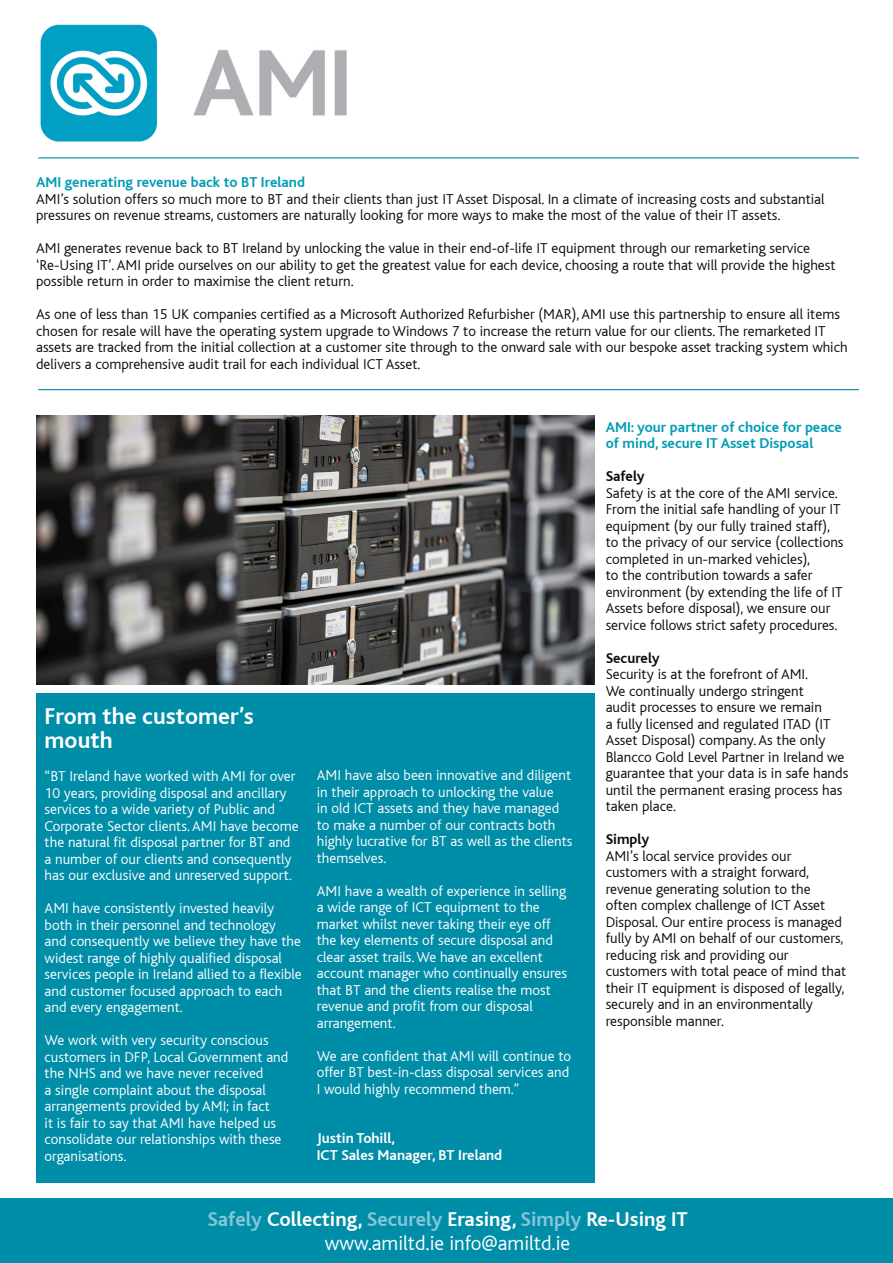
<style>
.page{position:relative;width:893px;height:1263px;background:#fff}
.page>*{position:absolute;margin:0;border:0;box-sizing:border-box;transform-origin:0 0}
.t1{font:700 24px/24px "Bliss";color:#fff}
.t2{font:700 21px "Bliss";color:#fff}
.t3{font:300 21px "Bliss";color:#fff}
.t4{font:300 15px/16.5px "Bliss";color:#070a0b}
.t5{font:300 15px/16.5px "Bliss";color:#fff}
.t6{font:700 15px/16.5px "Bliss";color:#009cb5}
.t7{font:700 15px/16.5px "Bliss";color:#fff}
.t8{font:700 15px "Bliss";color:#070a0b}
.s1{color:#85c6d7}
</style>
<div class="page">
<div style="left:36px;top:693px;width:558px;height:489px;background:#008da8"></div>
<img style="left:38px;top:24px;width:333px;height:135px">
<hr style="left:38px;top:157px;width:821px;height:1px;background:#008da8">
<div style="left:0;top:1198px;width:893px;height:65px;background:#008da8"></div>
<hr style="left:38px;top:389px;width:821px;height:1px;background:#008da8">
<img style="left:36px;top:415px;width:558px;height:270px">
<p class="t6" style="left:36px;top:174px;width:270px">AMI generating revenue back to BT Ireland</p>
<p class="t4" style="left:36px;top:191px;width:790px">AMI’s solution offers so much more to BT and their clients than just IT Asset Disposal. In a climate of increasing costs and substantial pressures on revenue streams, customers are naturally looking for more ways to make the most of the value of their IT assets.</p>
<p class="t4" style="left:36px;top:240px;width:801px">AMI generates revenue back to BT Ireland by unlocking the value in their end-of-life IT equipment through our remarketing service ‘Re-Using IT’. AMI pride ourselves on our ability to get the greatest value for each device, choosing a route that will provide the highest possible return in order to maximise the client return.</p>
<p class="t4" style="left:36px;top:306px;width:813px">As one of less than 15 UK companies certified as a Microsoft Authorized Refurbisher (MAR), AMI use this partnership to ensure all items chosen for resale will have the operating system upgrade to Windows 7 to increase the return value for our clients. The remarketed IT assets are tracked from the initial collection at a customer site through to the onward sale with our bespoke asset tracking system which delivers a comprehensive audit trail for each individual ICT Asset.</p>
<p class="t1" style="left:45px;top:705px;width:211px">From the customer’s mouth</p>
<p class="t5" style="left:45px;top:768px;width:256px">“BT Ireland have worked with AMI for over 10 years, providing disposal and ancillary services to a wide variety of Public and Corporate Sector clients. AMI have become the natural fit disposal partner for BT and a number of our clients and consequently has our exclusive and unreserved support.</p>
<p class="t5" style="left:45px;top:900px;width:259px">AMI have consistently invested heavily both in their personnel and technology<br>and consequently we believe they have the widest range of highly qualified disposal services people in Ireland allied to a flexible and customer focused approach to each and every engagement.</p>
<p class="t5" style="left:45px;top:1032px;width:245px">We work with very security conscious customers in DFP, Local Government and the NHS and we have never received<br>a single complaint about the disposal arrangements provided by AMI; in fact<br>it is fair to say that AMI have helped us consolidate our relationships with these organisations.</p>
<p class="t5" style="left:317px;top:767px;width:257px">AMI have also been innovative and diligent in their approach to unlocking the value<br>in old ICT assets and they have managed to make a number of our contracts both highly lucrative for BT as well as the clients themselves.</p>
<p class="t5" style="left:317px;top:883px;width:252px">AMI have a wealth of experience in selling a wide range of ICT equipment to the market whilst never taking their eye off the key elements of secure disposal and clear asset trails. We have an excellent account manager who continually ensures that BT and the clients realise the most revenue and profit from our disposal arrangement.</p>
<p class="t5" style="left:317px;top:1048px;width:256px">We are confident that AMI will continue to offer BT best-in-class disposal services and<br>I would highly recommend them.”</p>
<p class="t7" style="left:317px;top:1130px;width:187px">Justin Tohill,<br>ICT Sales Manager, BT Ireland</p>
<p class="t6" style="left:606px;top:419px;width:238px">AMI: your partner of choice for peace of mind, secure IT Asset Disposal</p>
<p class="t8" style="left:606px;top:468px;width:41px">Safely</p>
<p class="t4" style="left:606px;top:485px;width:239px">Safety is at the core of the AMI service.<br>From the initial safe handling of your IT equipment (by our fully trained staff), to the privacy of our service (collections completed in un-marked vehicles),<br>to the contribution towards a safer environment (by extending the life of IT Assets before disposal), we ensure our service follows strict safety procedures.</p>
<p class="t8" style="left:606px;top:650px;width:55px">Securely</p>
<p class="t4" style="left:606px;top:666px;width:244px">Security is at the forefront of AMI.<br>We continually undergo stringent<br>audit processes to ensure we remain<br>a fully licensed and regulated ITAD (IT Asset Disposal) company. As the only Blancco Gold Level Partner in Ireland we guarantee that your data is in safe hands until the permanent erasing process has taken place.</p>
<p class="t8" style="left:606px;top:831px;width:45px">Simply</p>
<p class="t4" style="left:606px;top:848px;width:242px">AMI’s local service provides our customers with a straight forward, revenue generating solution to the<br>often complex challenge of ICT Asset Disposal. Our entire process is managed fully by AMI on behalf of our customers, reducing risk and providing our customers with total peace of mind that their IT equipment is disposed of legally, securely and in an environmentally responsible manner.</p>
<p class="t2" style="left:207px;top:1208px;width:482px"><span class="s1">Safely</span> Collecting, <span class="s1">Securely</span> Erasing, <span class="s1">Simply</span> Re-Using IT</p>
<p class="t3" style="left:325px;top:1232px;width:247px">www.amiltd.ie info@amiltd.ie</p>
</div>
